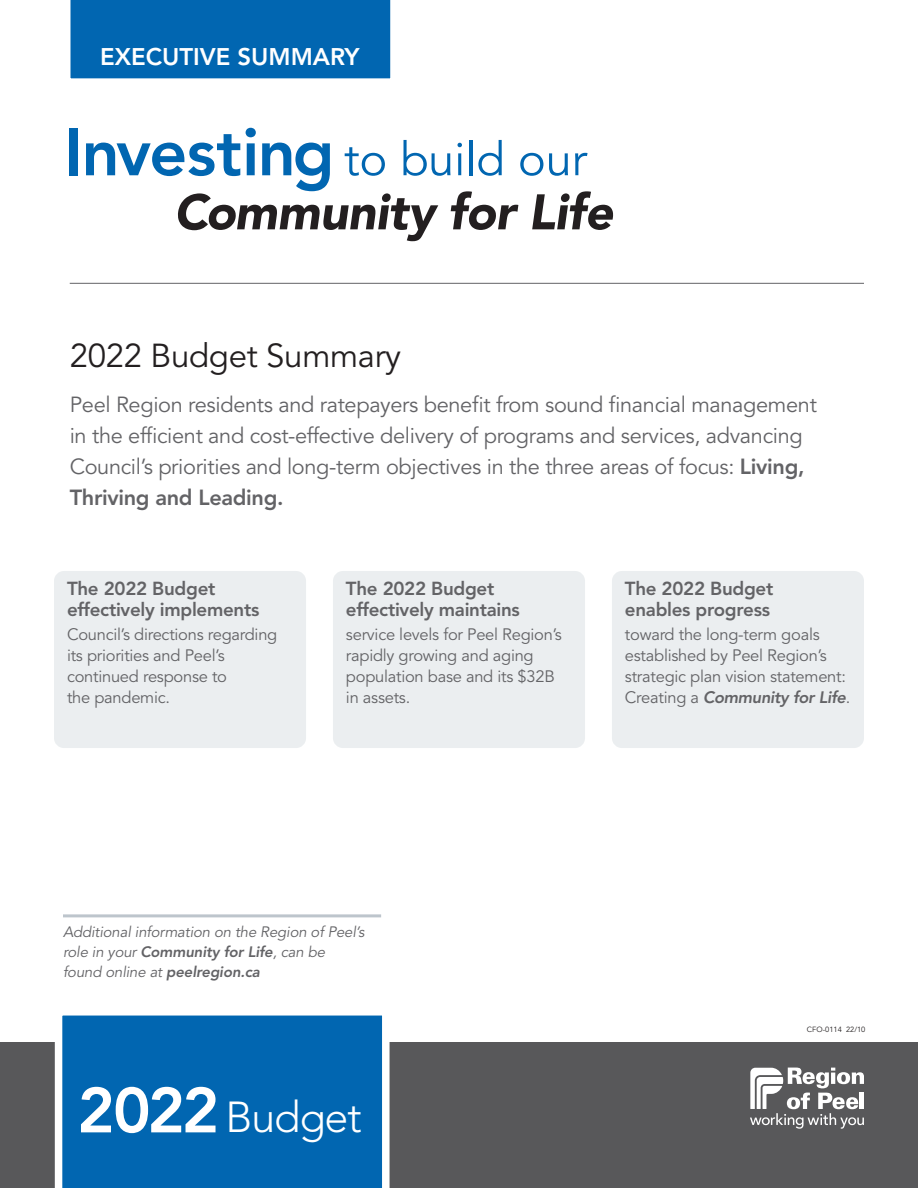
<style>
.page{position:relative;width:918px;height:1188px;background:#fff}
.page>*{position:absolute;margin:0;border:0;box-sizing:border-box;transform-origin:0 0}
.t1{font:300 43.05px "Avenir LT Std";letter-spacing:-.025em;color:#fff}
.t2{font:33px "Avenir LT Std";letter-spacing:-.01em;color:#231f20}
.t3{font:800 23.85px "Avenir LT Std";color:#fff}
.t4{font:21.75px/30.8px "Avenir LT Std";letter-spacing:-.015em;color:#636366}
.t5{font:800 18.75px/21px "Avenir LT Std";letter-spacing:-.015em;color:#636366}
.t6{font:16.5px/21px "Avenir LT Std";letter-spacing:-.015em;color:#636366}
.t7{font:italic 15px/20.2px "Avenir LT Std";letter-spacing:-.01em;color:#636366}
.t8{font:7.5px "Avenir LT Std";color:#231f20}
.s1{font-weight:800}
.s2{font-weight:800;font-style:italic}
.s3{font-weight:800;font-size:63.3px}
</style>
<div class="page">
<div style="left:0;top:1042px;width:918px;height:146px;background:#58585a"></div>
<div style="left:55px;top:1015px;width:335px;height:173px;background:#0166b1"></div>
<svg style="left:750px;top:1068px;width:114px;height:61px"></svg>
<div style="left:70px;top:128px;width:8px;height:47px;background:#0166b1"></div>
<svg style="left:86px;top:128px;width:527px;height:113px"></svg>
<hr style="left:70px;top:283px;width:794px;height:1px;background:#636366">
<div style="left:54px;top:571px;width:252px;height:177px;background:#ebeef0;border-radius:10px"></div>
<div style="left:612px;top:571px;width:252px;height:177px;background:#ebeef0;border-radius:10px"></div>
<div style="left:333px;top:571px;width:252px;height:177px;background:#ebeef0;border-radius:10px"></div>
<hr style="left:63px;top:914px;width:318px;height:3px;background:#bdc5cc">
<div style="left:70px;top:0;width:321px;height:79px;background:#0166b1"></div>
<h3 class="t3" style="left:100px;top:42px;width:261px">EXECUTIVE SUMMARY</h3>
<h2 class="t2" style="left:70px;top:337px;width:333px">2022 Budget Summary</h2>
<p class="t4" style="left:70px;top:390px;width:749px">Peel Region residents and ratepayers benefit from sound financial management in the efficient and cost-effective delivery of programs and services, advancing Council’s priorities and long-term objectives in the three areas of focus: <span class="s1">Living, Thriving and Leading.</span></p>
<p class="t5" style="left:67px;top:578px;width:194px">The 2022 Budget effectively implements</p>
<p class="t6" style="left:67px;top:624px;width:212px">Council’s directions regarding its priorities and Peel’s continued response to<br>the pandemic.</p>
<p class="t5" style="left:346px;top:578px;width:175px">The 2022 Budget effectively maintains</p>
<p class="t6" style="left:346px;top:624px;width:218px">service levels for Peel Region’s rapidly growing and aging population base and its $32B in assets.</p>
<p class="t5" style="left:625px;top:578px;width:150px">The 2022 Budget enables progress</p>
<p class="t6" style="left:625px;top:624px;width:227px">toward the long-term goals established by Peel Region’s strategic plan vision statement:<br>Creating a <span class="s2">Community for Life</span>.</p>
<p class="t7" style="left:63px;top:922px;width:303px">Additional information on the Region of Peel’s role in your <span class="s1">Community for Life</span>, can be found online at <span class="s1">peelregion.ca</span></p>
<h1 class="t1" style="left:77px;top:1092px;width:286px"><span class="s3">2022</span> Budget</h1>
<p class="t8" style="left:807px;top:1025px;width:60px">CFO-0114 22/10</p>
</div>
